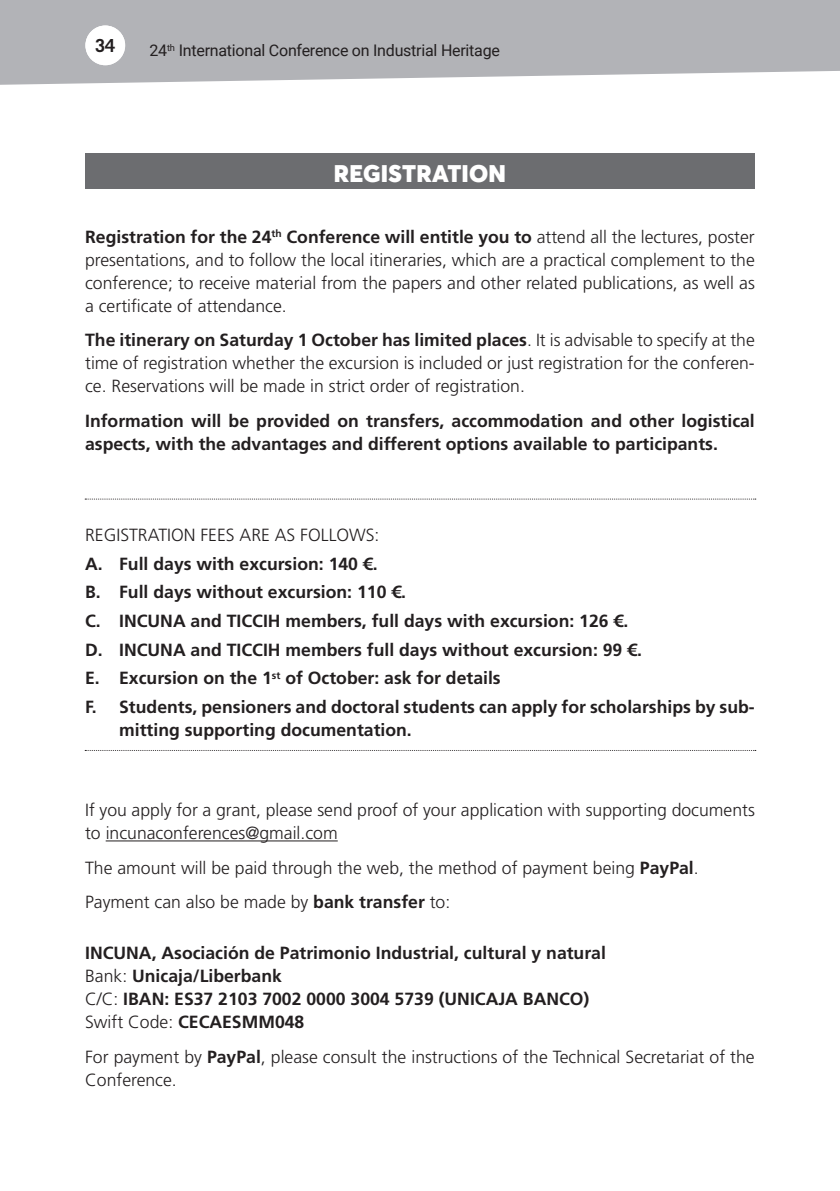
<style>
.page{position:relative;width:840px;height:1191px;background:#fff}
.page>*{position:absolute;margin:0;border:0;box-sizing:border-box;transform-origin:0 0}
.t1{font:900 24px "Averta Std";letter-spacing:.01em;color:#fff}
.t2{font:700 18px "Trade Gothic LT Std";color:#231f20}
.t3{font:300 17.6px/23px "Frutiger LT Std";color:#231f20}
.t4{font:700 17.6px/28.6px "Frutiger LT Std";color:#231f20}
.t5{font:16px "Roboto";letter-spacing:-.015em;color:#231f20}
.s1{font-weight:700}
.s2{font-weight:300}
</style>
<div class="page">
<svg style="left:0;top:0;width:839px;height:85px;background:#b8b9bd"></svg>
<hr style="left:106px;top:840px;width:231px;height:1px;background:#231f20">
<div style="left:85px;top:26px;width:40px;height:39px;background:#fff;border-radius:50%"></div>
<div style="left:85px;top:153px;width:669px;height:35px;background:#6c6d70"></div>
<svg style="left:85px;top:498px;width:670px;height:1px"></svg>
<svg style="left:85px;top:750px;width:670px;height:1px"></svg>
<p class="t2" style="left:95px;top:34px;width:22px">34</p>
<p class="t5" style="left:149px;top:36px;width:27px">24<sup>th</sup></p>
<p class="t5" style="left:149px;top:36px;width:351px">24 International Conference on Industrial Heritage</p>
<p class="t5" style="left:167px;top:39px;width:334px"><sup>th</sup> International Conference on Industrial Heritage</p>
<h1 class="t1" style="left:334px;top:157px;width:174px">REGISTRATION</h1>
<p class="t3" style="left:85px;top:225px;width:671px;text-align:justify"><span class="s1">Registration for the 24</span><sup>th</sup> <span class="s1">Conference will entitle you to</span> attend all the lectures, poster presentations, and to follow the local itineraries, which are a practical complement to the conference; to receive material from the papers and other related publications, as well as a certificate of attendance.</p>
<p class="t3" style="left:85px;top:329px;width:670px;text-align:justify"><span class="s1">The itinerary on Saturday 1 October has limited places</span>. It is advisable to specify at the time of registration whether the excursion is included or just registration for the conferen&shy;ce. Reservations will be made in strict order of registration.</p>
<p class="t4" style="left:85px;top:409px;width:670px;line-height:23px">Information will be provided on transfers, accommodation and other logistical aspects, with the advantages and different options available to participants.</p>
<p class="t3" style="left:85px;top:524px;width:296px">REGISTRATION FEES ARE AS FOLLOWS:</p>
<p class="t4" style="left:85px;top:549px;width:670px">A. Full days with excursion: 140 €.<br>B. Full days without excursion: 110 €.<br>C. INCUNA and TICCIH members, full days with excursion: 126 €.<br>D. INCUNA and TICCIH members full days without excursion: 99 €.<br>E. Excursion on the 1<sup>st</sup> of October: ask for details<br>F. Students, pensioners and doctoral students can apply for scholarships by sub-</p>
<p class="t4" style="left:119px;top:716px;width:294px">mitting supporting documentation.</p>
<p class="t3" style="left:85px;top:799px;width:671px">If you apply for a grant, please send proof of your application with supporting documents to incunaconferences@gmail.com</p>
<p class="t3" style="left:85px;top:850px;width:614px;line-height:34.4px">The amount will be paid through the web, the method of payment being <span class="s1">PayPal</span>.<br>Payment can also be made by <span class="s1">bank transfer</span> to:</p>
<p class="t4" style="left:85px;top:941px;width:522px;line-height:23px">INCUNA, Asociación de Patrimonio Industrial, cultural y natural <span class="s2">Bank:</span> Unicaja/Liberbank<br><span class="s2">C/C:</span> IBAN: ES37 2103 7002 0000 3004 5739 (UNICAJA BANCO)<br><span class="s2">Swift Code:</span> CECAESMM048</p>
<p class="t3" style="left:85px;top:1045px;width:670px">For payment by <span class="s1">PayPal</span>, please consult the instructions of the Technical Secretariat of the<br>Conference.</p>
</div>
